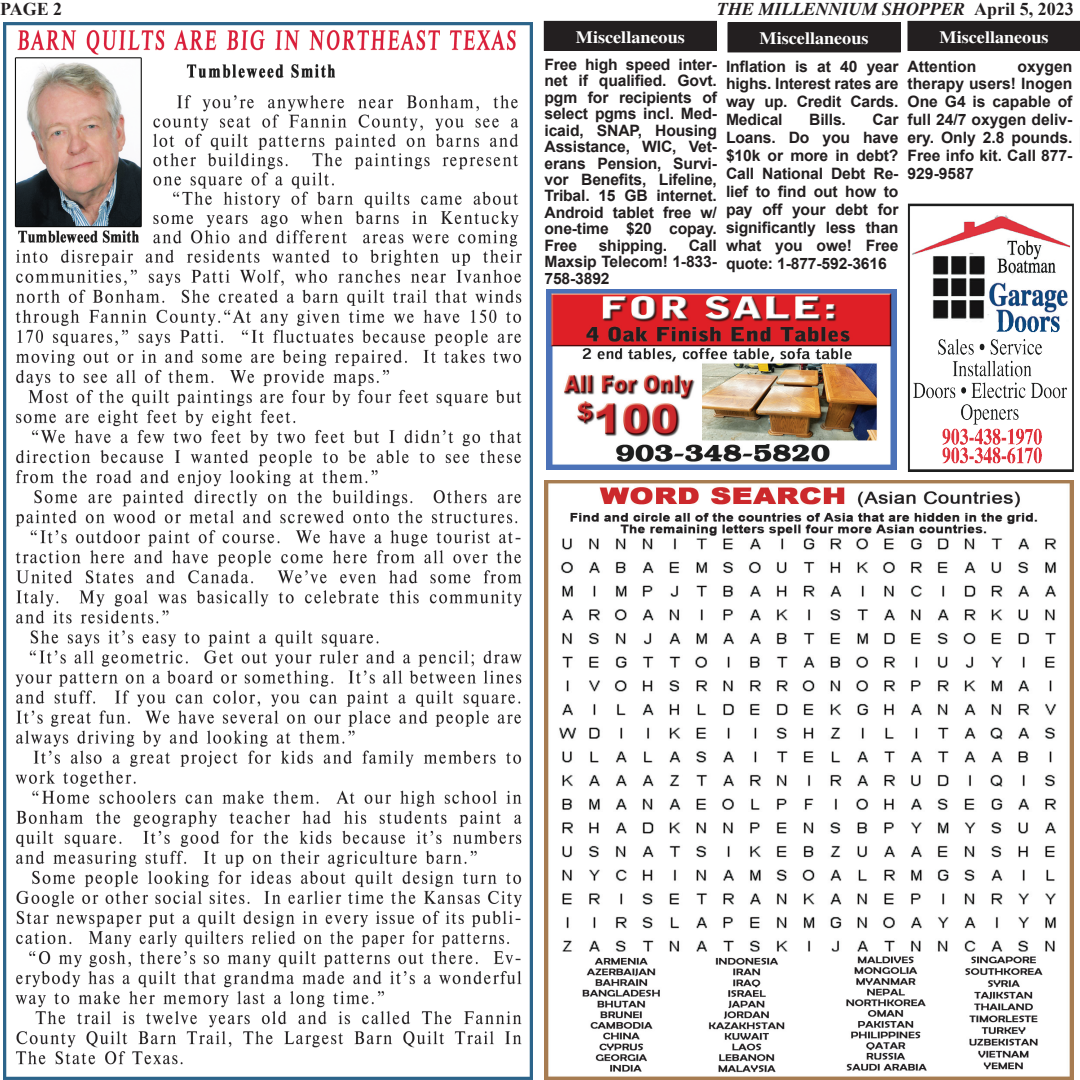
<style>
.page{position:relative;width:1080px;height:1080px;background:#fff}
.page>*{position:absolute;margin:0;border:0;box-sizing:border-box;transform-origin:0 0}
.t1{font:italic 700 18px "Times New Roman";color:#231f20}
.t2{font:700 18px "Times New Roman";color:#231f20}
.t3{font:700 17.4px "Times";color:#fff;scale:1.04 1}
.t4{font:700 15.75px/18px "Arial";letter-spacing:-.01em;color:#231f20;text-align:justify}
.s1{font-style:normal}
</style>
<div class="page">
<div style="left:544px;top:21px;width:172px;height:29px;background:#231f20"></div>
<div style="left:544px;top:21px;width:173px;height:30px;border:1px solid #231f20"></div>
<img style="left:908px;top:203px;width:166px;height:269px">
<img style="left:547px;top:290px;width:349px;height:180px">
<div style="left:728px;top:23px;width:172px;height:29px;background:#231f20"></div>
<div style="left:727px;top:22px;width:174px;height:30px;border:1px solid #231f20"></div>
<div style="left:908px;top:21px;width:172px;height:29px;background:#231f20"></div>
<div style="left:907px;top:21px;width:173px;height:30px;border:1px solid #231f20"></div>
<img style="left:545px;top:480px;width:529px;height:600px">
<img style="left:3px;top:22px;width:529px;height:1058px">
<p class="t2" style="left:0;top:-4px;width:64px">PAGE 2</p>
<p class="t1" style="left:717px;top:-2px;width:358px">THE MILLENNIUM SHOPPER <span class="s1">April 5, 2023</span></p>
<p class="t3" style="left:576px;top:27px;width:106px">Miscellaneous</p>
<p class="t3" style="left:760px;top:28px;width:106px">Miscellaneous</p>
<p class="t3" style="left:940px;top:27px;width:106px">Miscellaneous</p>
<p class="t4" style="left:544px;top:57px;width:174px;line-height:16.5px">Free high speed inter&shy;net if qualified. Govt. pgm for recipients of select pgms incl. Med&shy;icaid, SNAP, Housing Assistance, WIC, Vet&shy;erans Pension, Survi&shy;vor Benefits, Lifeline, Tribal. 15 GB internet.<br>Android tablet free w/ one-time $20 copay.<br>Free</p>
<p class="t4" style="left:726px;top:57px;width:174px">Inflation is at 40 year highs. Interest rates are way up. Credit Cards.<br>Medical</p>
<p class="t4" style="left:908px;top:57px;width:70px">Attention</p>
<p class="t4" style="left:908px;top:57px;width:167px;text-indent:110px">oxygen therapy users! Inogen One G4 is capable of full 24/7 oxygen deliv&shy;ery. Only 2.8 pounds.<br>Free info kit. Call 877- 929-9587</p>
<p class="t4" style="left:726px;top:111px;width:174px;text-indent:147px">Car Loans. Do you have $10k or more in debt?<br>Call National Debt Re&shy;lief to find out how to pay off your debt for significantly less than what you owe! Free quote: 1-877-592-3616</p>
<p class="t4" style="left:809px;top:111px;width:38px">Bills.</p>
<p class="t4" style="left:544px;top:238px;width:174px;line-height:16.5px;text-indent:144px">Call Maxsip Telecom! 1-833- 758-3892</p>
<p class="t4" style="left:599px;top:237px;width:70px">shipping.</p>
</div>
